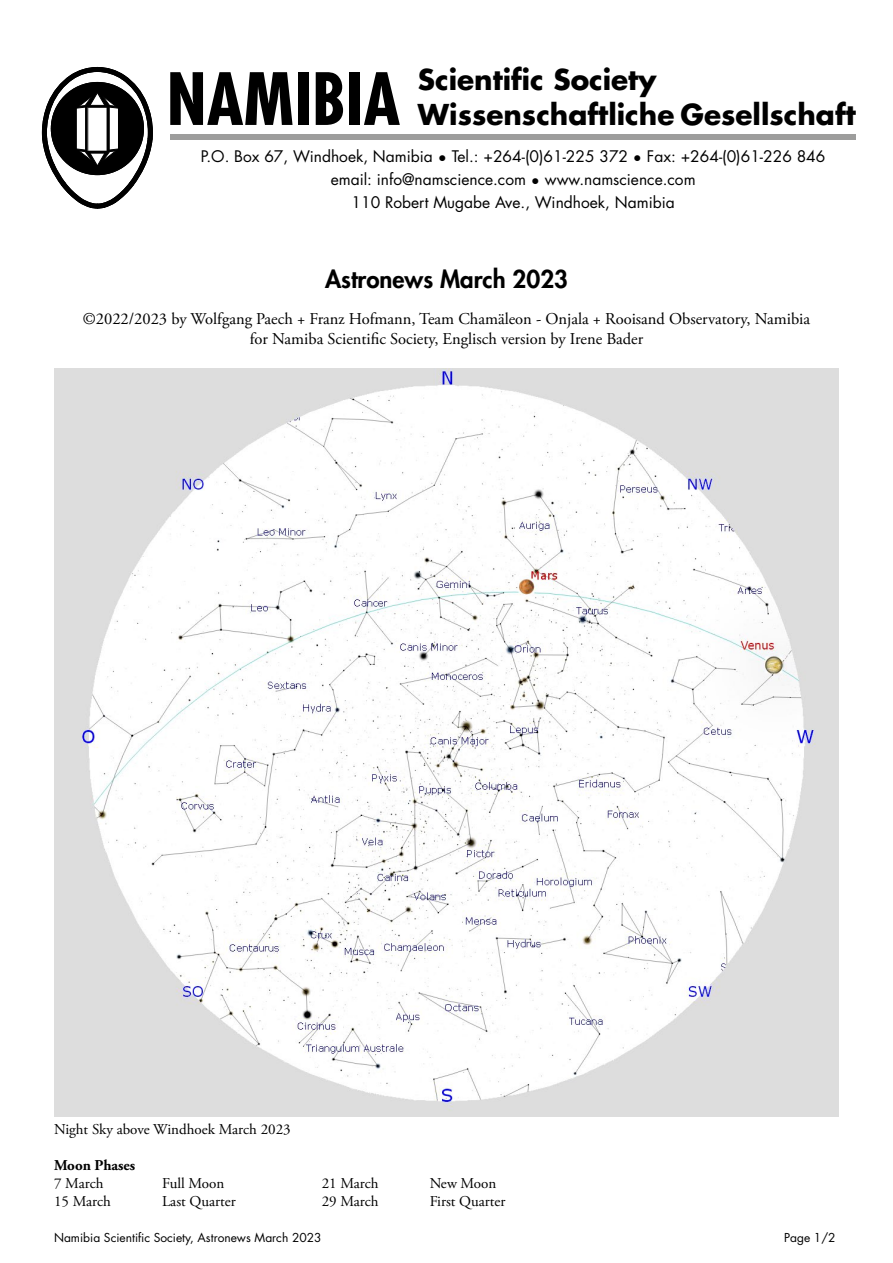
<style>
.page{position:relative;width:893px;height:1263px;background:#fff}
.page>*{position:absolute;margin:0;border:0;box-sizing:border-box;transform-origin:0 0}
.t1{font:700 condensed 70.05px "Futura Std";color:#000}
.t2{font:700 28.05px "Futura Std";color:#000}
.t3{font:800 24px "Futura Std";color:#000}
.t4{font:16.5px/19.8px "Adobe Garamond Pro";color:#000;text-align:center}
.t5{font:15.6px/23.1px "Futura Std";color:#000;text-align:center}
.t6{font:15px "Adobe Garamond Pro";color:#000}
.t7{font:700 15px "Adobe Garamond Pro";color:#000}
.t8{font:12px "Futura Std";color:#000}
</style>
<div class="page">
<img style="left:54px;top:368px;width:785px;height:748px">
<svg style="left:42px;top:67px;width:111px;height:141px"></svg>
<div style="left:170px;top:134px;width:686px;height:6px;background:#9d9d9c"></div>
<h1 class="t1" style="left:167px;top:56px;width:235px">NAMIBIA</h1>
<h2 class="t2" style="left:418px;top:61px;width:240px">Scientific Society</h2>
<p class="t5" style="left:201px;top:145px;width:626px">P.O. Box 67, Windhoek, Namibia • Tel.: +264-(0)61-225 372 • Fax: +264-(0)61-226 846 email: info@namscience.com • www.namscience.com<br>110 Robert Mugabe Ave., Windhoek, Namibia</p>
<h2 class="t2" style="left:418px;top:96px;width:439px">Wissenschaftliche Gesellschaft</h2>
<h3 class="t3" style="left:325px;top:264px;width:245px">Astronews March 2023</h3>
<p class="t4" style="left:83px;top:309px;width:729px">©2022/2023 by Wolfgang Paech + Franz Hofmann, Team Chamäleon - Onjala + Rooisand Observatory, Namibia for Namiba Scientific Society, Englisch version by Irene Bader</p>
<p class="t6" style="left:54px;top:1120px;width:238px">Night Sky above Windhoek March 2023</p>
<p class="t7" style="left:54px;top:1157px;width:83px">Moon Phases</p>
<p class="t6" style="left:54px;top:1174px;width:51px">7 March</p>
<p class="t6" style="left:162px;top:1174px;width:64px">Full Moon</p>
<p class="t6" style="left:54px;top:1192px;width:58px">15 March</p>
<p class="t6" style="left:162px;top:1192px;width:75px">Last Quarter</p>
<p class="t6" style="left:322px;top:1174px;width:58px">21 March</p>
<p class="t6" style="left:430px;top:1174px;width:68px">New Moon</p>
<p class="t6" style="left:322px;top:1192px;width:58px">29 March</p>
<p class="t6" style="left:430px;top:1192px;width:77px">First Quarter</p>
<p class="t8" style="left:54px;top:1230px;width:269px">Namibia Scientific Society, Astronews March 2023</p>
<p class="t8" style="left:784px;top:1230px;width:53px">Page 1/2</p>
</div>
